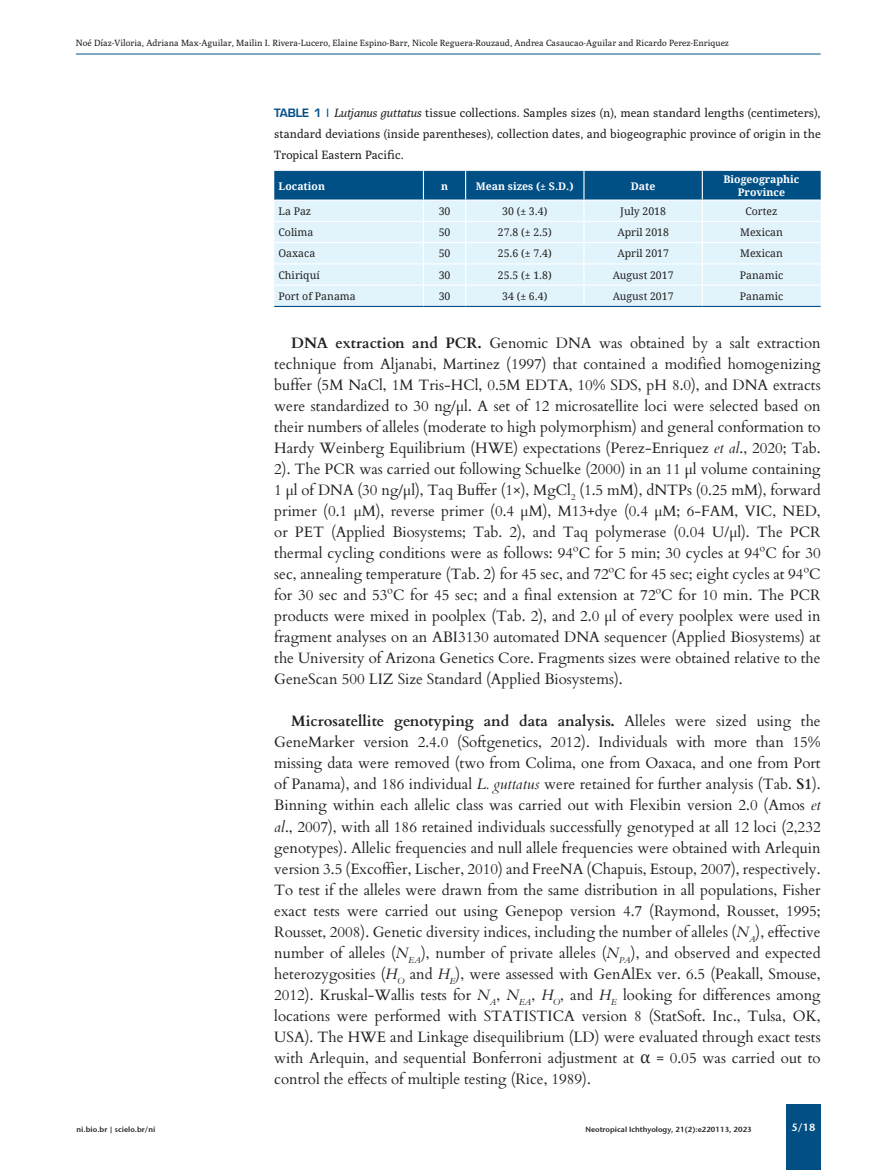
<style>
.page{position:relative;width:893px;height:1170px;background:#fff}
.page>*{position:absolute;margin:0;border:0;box-sizing:border-box;transform-origin:0 0}
.t1{font:15px/21px "Cardo";color:#231f20;text-align:justify}
.t2{font:12px/21px "Poly";color:#231f20;text-align:justify}
.t3{font:10.5px "Droid Serif";color:#231f20}
.t4{font:700 10.5px/12.6px "Droid Serif";color:#fff;text-align:center}
.t5{font:10.5px "Stone Sans Sem ITCTT Semi";color:#fff}
.t6{font:9px "Poly";color:#231f20}
.t7{font:7.5px "Stone Sans Sem ITCTT Semi";color:#231f20}
.s1{font-family:"Eugenio Medium Normal";color:#015085}
.s2{font-style:italic}
.s3{font-weight:700}
.s4{font-family:"Cambria";font-size:18px}
</style>
<div class="page">
<hr style="left:76px;top:54px;width:745px;height:1px;background:#01558c">
<div style="left:786px;top:1104px;width:35px;height:65px;background:#014f84"></div>
<svg style="left:274px;top:171px;width:547px;height:135px;background:#b3d2e3"></svg>
<hr style="left:274px;top:306px;width:149px;height:1px;background:#015085">
<hr style="left:423px;top:306px;width:43px;height:1px;background:#015085">
<hr style="left:466px;top:306px;width:118px;height:1px;background:#015085">
<hr style="left:584px;top:306px;width:118px;height:1px;background:#015085">
<hr style="left:702px;top:306px;width:119px;height:1px;background:#015085">
<p class="t6" style="left:76px;top:38px;width:655px">Noé Díaz-Viloria, Adriana Max-Aguilar, Mailin I. Rivera-Lucero, Elaine Espino-Barr, Nicole Reguera-Rouzaud, Andrea Casaucao-Aguilar and Ricardo Perez-Enriquez</p>
<p class="t2" style="left:274px;top:102px;width:548px"><span class="s1">TABLE 1 |</span> <span class="s2">Lutjanus guttatus</span> tissue collections. Samples sizes (n), mean standard lengths (centimeters), standard deviations (inside parentheses), collection dates, and biogeographic province of origin in the Tropical Eastern Pacific.</p>
<p class="t4" style="left:279px;top:179px;width:48px">Location</p>
<p class="t4" style="left:441px;top:179px;width:9px">n</p>
<p class="t4" style="left:476px;top:179px;width:99px">Mean sizes (± S.D.)</p>
<p class="t4" style="left:631px;top:179px;width:26px">Date</p>
<p class="t4" style="left:723px;top:173px;width:77px">Biogeographic<br>Province</p>
<p class="t3" style="left:279px;top:205px;width:34px">La Paz</p>
<p class="t3" style="left:439px;top:205px;width:13px">30</p>
<p class="t3" style="left:502px;top:205px;width:47px">30 (± 3.4)</p>
<p class="t3" style="left:620px;top:205px;width:47px">July 2018</p>
<p class="t3" style="left:745px;top:205px;width:34px">Cortez</p>
<p class="t3" style="left:279px;top:226px;width:36px">Colima</p>
<p class="t3" style="left:439px;top:226px;width:13px">50</p>
<p class="t3" style="left:498px;top:226px;width:55px">27.8 (± 2.5)</p>
<p class="t3" style="left:617px;top:226px;width:53px">April 2018</p>
<p class="t3" style="left:740px;top:226px;width:44px">Mexican</p>
<p class="t3" style="left:279px;top:247px;width:38px">Oaxaca</p>
<p class="t3" style="left:439px;top:247px;width:13px">50</p>
<p class="t3" style="left:498px;top:247px;width:55px">25.6 (± 7.4)</p>
<p class="t3" style="left:617px;top:247px;width:53px">April 2017</p>
<p class="t3" style="left:740px;top:247px;width:44px">Mexican</p>
<p class="t3" style="left:279px;top:269px;width:43px">Chiriquí</p>
<p class="t3" style="left:439px;top:269px;width:13px">30</p>
<p class="t3" style="left:498px;top:269px;width:55px">25.5 (± 1.8)</p>
<p class="t3" style="left:613px;top:269px;width:62px">August 2017</p>
<p class="t3" style="left:740px;top:269px;width:45px">Panamic</p>
<p class="t3" style="left:279px;top:290px;width:79px">Port of Panama</p>
<p class="t3" style="left:439px;top:290px;width:13px">30</p>
<p class="t3" style="left:502px;top:290px;width:47px">34 (± 6.4)</p>
<p class="t3" style="left:613px;top:290px;width:62px">August 2017</p>
<p class="t3" style="left:740px;top:290px;width:45px">Panamic</p>
<p class="t1" style="left:274px;top:332px;width:548px;text-indent:17px"><span class="s3">DNA extraction and PCR.</span> Genomic DNA was obtained by a salt extraction technique from Aljanabi, Martinez (1997) that contained a modified homogenizing buffer (5M NaCl, 1M Tris-HCl, 0.5M EDTA, 10% SDS, pH 8.0), and DNA extracts were standardized to 30 ng/µl. A set of 12 microsatellite loci were selected based on their numbers of alleles (moderate to high polymorphism) and general conformation to Hardy Weinberg Equilibrium (HWE) expectations (Perez-Enriquez <span class="s2">et al</span>., 2020; Tab.<br>2). The PCR was carried out following Schuelke (2000) in an 11 μl volume containing 1 μl of DNA (30 ng/μl), Taq Buffer (1×), MgCl<sub>2</sub> (1.5 mM), dNTPs (0.25 mM), forward primer (0.1 μM), reverse primer (0.4 μM), M13+dye (0.4 μM; 6-FAM, VIC, NED, or PET (Applied Biosystems; Tab. 2), and Taq polymerase (0.04 U/μl). The PCR thermal cycling conditions were as follows: 94ºC for 5 min; 30 cycles at 94ºC for 30 sec, annealing temperature (Tab. 2) for 45 sec, and 72ºC for 45 sec; eight cycles at 94ºC for 30 sec and 53ºC for 45 sec; and a final extension at 72ºC for 10 min. The PCR products were mixed in poolplex (Tab. 2), and 2.0 μl of every poolplex were used in fragment analyses on an ABI3130 automated DNA sequencer (Applied Biosystems) at the University of Arizona Genetics Core. Fragments sizes were obtained relative to the GeneScan 500 LIZ Size Standard (Applied Biosystems).</p>
<p class="t1" style="left:274px;top:710px;width:548px;text-indent:17px"><span class="s3">Microsatellite genotyping and data analysis.</span> Alleles were sized using the GeneMarker version 2.4.0 (Softgenetics, 2012). Individuals with more than 15% missing data were removed (two from Colima, one from Oaxaca, and one from Port of Panama), and 186 individual <span class="s2">L. guttatus</span> were retained for further analysis (Tab. <span class="s3">S1</span>).<br>Binning within each allelic class was carried out with Flexibin version 2.0 (Amos <span class="s2">et al</span>., 2007), with all 186 retained individuals successfully genotyped at all 12 loci (2,232 genotypes). Allelic frequencies and null allele frequencies were obtained with Arlequin version 3.5 (Excoffier, Lischer, 2010) and FreeNA (Chapuis, Estoup, 2007), respectively.<br>To test if the alleles were drawn from the same distribution in all populations, Fisher exact tests were carried out using Genepop version 4.7 (Raymond, Rousset, 1995; Rousset, 2008). Genetic diversity indices, including the number of alleles (<span class="s2">N</span><sub>A</sub>), effective number of alleles (<span class="s2">N</span><sub>EA</sub>), number of private alleles (<span class="s2">N</span><sub>PA</sub>), and observed and expected heterozygosities (<span class="s2">H</span><sub>O</sub> and <span class="s2">H</span><sub>E</sub>), were assessed with GenAlEx ver. 6.5 (Peakall, Smouse, 2012). Kruskal-Wallis tests for <span class="s2">N</span><sub>A</sub>, <span class="s2">N</span><sub>EA</sub>, <span class="s2">H</span><sub>O</sub>, and <span class="s2">H</span><sub>E</sub> looking for differences among locations were performed with STATISTICA version 8 (StatSoft. Inc., Tulsa, OK, USA). The HWE and Linkage disequilibrium (LD) were evaluated through exact tests with Arlequin, and sequential Bonferroni adjustment at <span class="s4">α</span> = 0.05 was carried out to control the effects of multiple testing (Rice, 1989).</p>
<p class="t7" style="left:77px;top:1122px;width:80px">ni.bio.br | scielo.br/ni</p>
<p class="t7" style="left:585px;top:1122px;width:168px">Neotropical Ichthyology, 21(2):e220113, 2023</p>
<p class="t5" style="left:791px;top:1118px;width:25px">5/18</p>
</div>
